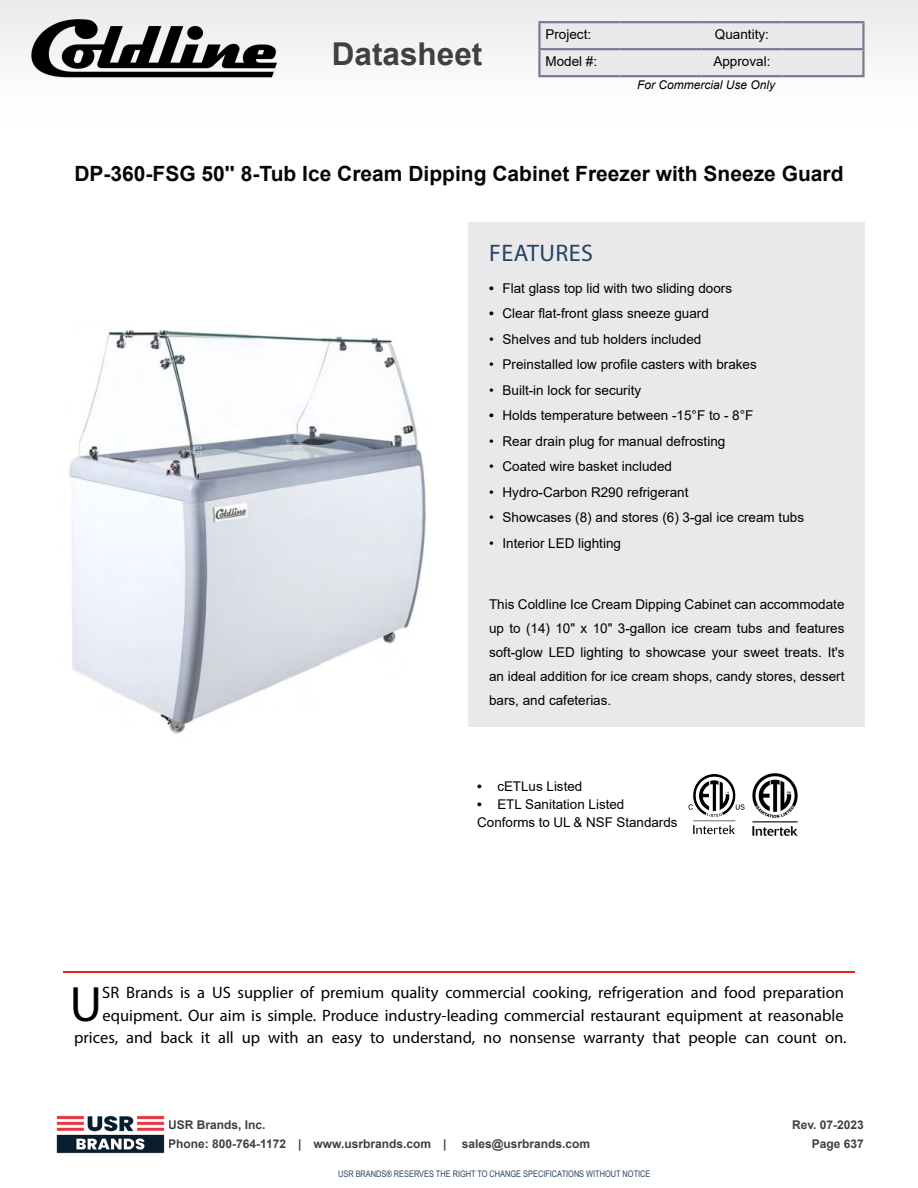
<style>
.page{position:relative;width:918px;height:1188px;background:#fff}
.page>*{position:absolute;margin:0;border:0;box-sizing:border-box;transform-origin:0 0}
.t1{font:49.95px "Myriad Pro";color:#000}
.t2{font:700 31.5px "Arial";color:#404042}
.t3{font:24px "Myriad Pro";letter-spacing:.02em;color:#274262}
.t4{font:700 21px "Arial";color:#080605}
.t5{font:16.5px/22.5px "Myriad Pro";color:#000;text-align:right}
.t6{font:13.5px/24px "Arial";color:#000;text-align:justify}
.t7{font:13.35px/17.9px "Arial";color:#000}
.t8{font:700 12px/19.5px "Arial";color:#404042}
.t9{font:italic 12px "Arial";color:#000}
.t10{font:9px "Arial Narrow";color:#274262}
.s1{font-weight:700}
</style>
<div class="page">
<hr style="left:63px;top:972px;width:792px;height:1px;background:#eb2124">
<img style="left:688px;top:774px;width:57px;height:61px">
<img style="left:752px;top:773px;width:46px;height:62px">
<div style="left:469px;top:222px;width:396px;height:505px;background:#e9e9ec"></div>
<img style="left:69px;top:330px;width:357px;height:404px">
<img style="left:56px;top:1115px;width:109px;height:39px">
<div style="left:0;top:0;width:918px;height:124px;background:linear-gradient(to right,#f7f7f7,#f7f7f7)"></div>
<div style="left:541px;top:23px;width:321px;height:52px;background:#e9e9ec"></div>
<hr style="left:538px;top:21px;width:82px;height:2px;background:#777d95">
<hr style="left:538px;top:23px;width:3px;height:25px;background:#777d95">
<hr style="left:620px;top:21px;width:81px;height:2px;background:#777d95">
<hr style="left:701px;top:21px;width:81px;height:2px;background:#777d95">
<hr style="left:782px;top:21px;width:83px;height:2px;background:#777d95">
<hr style="left:862px;top:23px;width:3px;height:25px;background:#777d95">
<hr style="left:538px;top:48px;width:82px;height:2px;background:#777d95">
<hr style="left:538px;top:50px;width:3px;height:25px;background:#777d95">
<hr style="left:620px;top:48px;width:81px;height:2px;background:#777d95">
<hr style="left:701px;top:48px;width:81px;height:2px;background:#777d95">
<hr style="left:782px;top:48px;width:83px;height:2px;background:#777d95">
<hr style="left:862px;top:50px;width:3px;height:25px;background:#777d95">
<hr style="left:538px;top:75px;width:82px;height:2px;background:#777d95">
<hr style="left:620px;top:75px;width:81px;height:2px;background:#777d95">
<hr style="left:701px;top:75px;width:81px;height:2px;background:#777d95">
<hr style="left:782px;top:75px;width:83px;height:2px;background:#777d95">
<img style="left:31px;top:20px;width:245px;height:58px">
<h2 class="t2" style="left:332px;top:32px;width:152px">Datasheet</h2>
<p class="t6" style="left:545px;top:22px;width:47px">Project:</p>
<p class="t6" style="left:715px;top:22px;width:56px">Quantity:</p>
<p class="t6" style="left:545px;top:49px;width:53px">Model #:</p>
<p class="t6" style="left:713px;top:49px;width:59px">Approval:</p>
<p class="t9" style="left:637px;top:77px;width:140px">For Commercial Use Only</p>
<h3 class="t4" style="left:74px;top:159px;width:771px">DP-360-FSG 50'' 8-Tub Ice Cream Dipping Cabinet Freezer with Sneeze Guard</h3>
<h3 class="t3" style="left:489px;top:238px;width:105px">FEATURES</h3>
<p class="t6" style="left:489px;top:276px;width:245px"><span class="s1">•</span> Flat glass top lid with two sliding doors</p>
<p class="t6" style="left:489px;top:302px;width:221px"><span class="s1">•</span> Clear flat-front glass sneeze guard</p>
<p class="t6" style="left:489px;top:327px;width:214px">• Shelves and tub holders included</p>
<p class="t6" style="left:489px;top:353px;width:269px">• Preinstalled low profile casters with brakes</p>
<p class="t6" style="left:489px;top:378px;width:154px">• Built-in lock for security</p>
<p class="t6" style="left:489px;top:404px;width:266px"><span class="s1">•</span> Holds temperature between -15°F to - 8°F</p>
<p class="t6" style="left:489px;top:429px;width:238px">• Rear drain plug for manual defrosting</p>
<p class="t6" style="left:489px;top:455px;width:185px">• Coated wire basket included</p>
<p class="t6" style="left:489px;top:480px;width:201px">• Hydro-Carbon R290 refrigerant</p>
<p class="t6" style="left:489px;top:506px;width:317px">• Showcases (8) and stores (6) 3-gal ice cream tubs</p>
<p class="t6" style="left:489px;top:531px;width:134px">• Interior LED lighting</p>
<p class="t6" style="left:489px;top:593px;width:357px">This Coldline Ice Cream Dipping Cabinet can accommodate up to (14) 10" x 10" 3-gallon ice cream tubs and features soft-glow LED lighting to showcase your sweet treats. It's an ideal addition for ice cream shops, candy stores, dessert bars, and cafeterias.</p>
<p class="t7" style="left:477px;top:778px;width:107px"><span class="s1">•</span> cETLus Listed</p>
<p class="t7" style="left:477px;top:795px;width:202px"><span class="s1">•</span> ETL Sanitation Listed<br>Conforms to UL &amp; NSF Standards</p>
<p class="t5" style="left:74px;top:981px;width:774px">SR Brands is a US supplier of premium quality commercial cooking, refrigeration and food preparation equipment. Our aim is simple. Produce industry-leading commercial restaurant equipment at reasonable prices, and back it all up with an easy to understand, no nonsense warranty that people can count on.</p>
<h1 class="t1" style="left:70px;top:973px;width:34px">U</h1>
<p class="t8" style="left:168px;top:1115px;width:280px">USR Brands, Inc.<br>Phone: 800-764-1172 | www.usrbrands.com |</p>
<p class="t8" style="left:462px;top:1134px;width:130px">sales@usrbrands.com</p>
<p class="t10" style="left:338px;top:1167px;width:314px">USR BRANDS® RESERVES THE RIGHT TO CHANGE SPECIFICATIONS WITHOUT NOTICE</p>
<p class="t8" style="left:792px;top:1115px;width:73px;text-align:right">Rev. 07-2023<br>Page 637</p>
</div>
